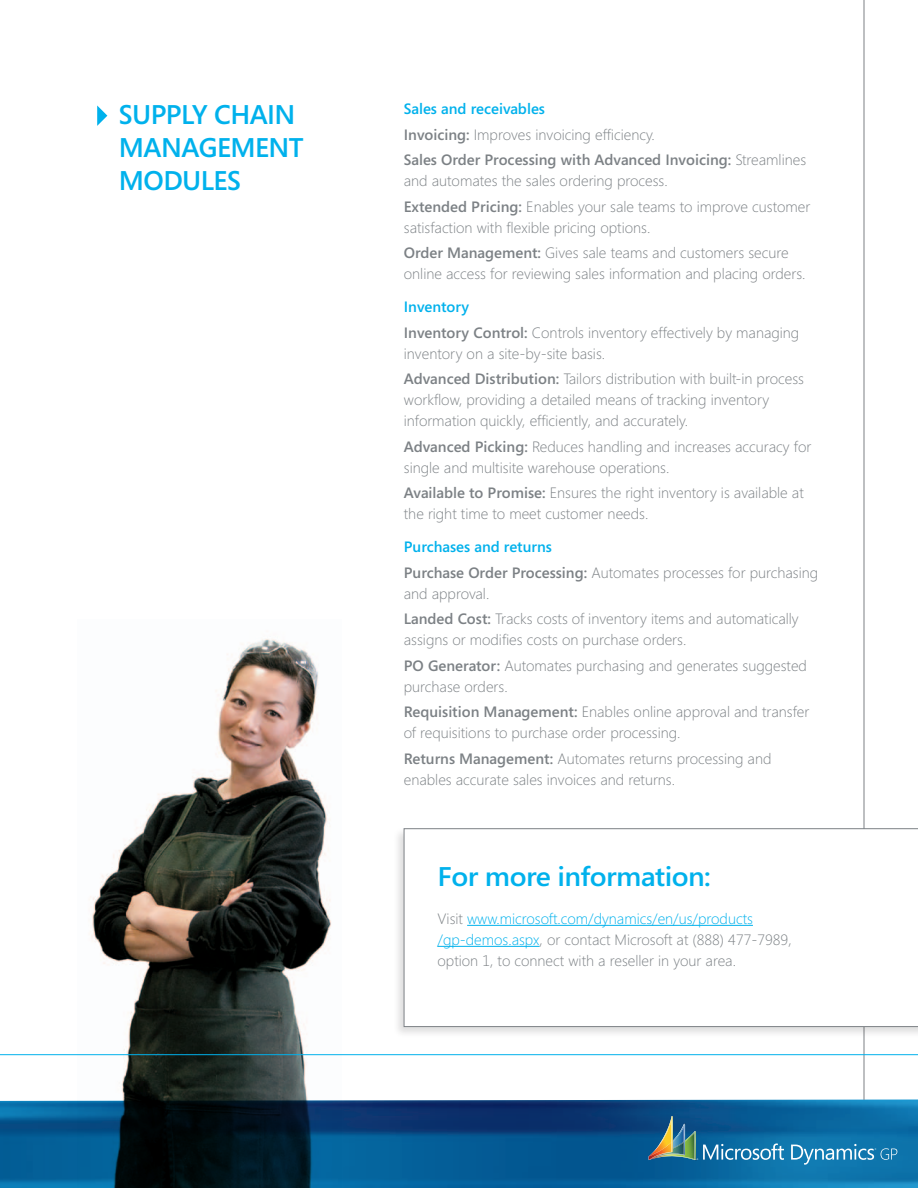
<style>
.page{position:relative;width:918px;height:1188px;background:#fff}
.page>*{position:absolute;margin:0;border:0;box-sizing:border-box;transform-origin:0 0}
.t1{font:600 27px/33px "Segoe";letter-spacing:-.02em;color:#00b1ec}
.t2{font:600 27px "Segoe";letter-spacing:-.02em;color:#00b1ec;scale:1.05 1}
.t3{font:300 15px/25.5px "Segoe";color:#7c8185}
.t4{font:600 15px/25.5px "Segoe";color:#7c8185}
.s1{color:#00b1ec}
.s2{font-weight:300}
.s3{font-weight:600}
.s4{font-weight:600;color:#00b1ec}
</style>
<div class="page">
<img style="left:77px;top:639px;width:265px;height:461px">
<hr style="left:864px;top:0;width:1px;height:1100px;background:#7c8185">
<img style="left:0;top:1100px;width:918px;height:88px">
<svg style="left:791px;top:1144px;width:106px;height:21px;background:#3b90bd"></svg>
<img style="left:649px;top:1116px;width:135px;height:45px">
<svg style="left:97px;top:105px;width:10px;height:21px"></svg>
<hr style="left:0;top:1054px;width:918px;height:1px;background:#00b1ec">
<div style="left:392px;top:826px;width:526px;height:212px;background:#231f20;opacity:.15"></div>
<svg style="left:404px;top:829px;width:514px;height:198px"></svg>
<hr style="left:467px;top:925px;width:286px;height:1px;background:#00b1ec">
<hr style="left:438px;top:946px;width:102px;height:1px;background:#00b1ec">
<h1 class="t1" style="left:119px;top:98px;width:147px">Supply chain mana</h1>
<h1 class="t1" style="left:119px;top:131px;width:167px;text-indent:80px">gement modules</h1>
<p class="t4" style="left:404px;top:96px;width:404px"><span class="s1">Sales and receivables<br></span>Invoicing: <span class="s2">Improves invoicing efficiency.<br></span>Sales Order Processing with Advanced Invoicing: <span class="s2">Streamlines</span></p>
<p class="t3" style="left:404px;top:168px;width:408px">and automates the sales ordering process.<br><span class="s3">Extended Pricing:</span> Enables your sale teams to improve customer</p>
<p class="t3" style="left:404px;top:215px;width:386px">satisfaction with flexible pricing options.<br><span class="s3">Order Management:</span> Gives sale teams and customers secure</p>
<p class="t3" style="left:404px;top:261px;width:403px">online access for reviewing sales information and placing orders.</p>
<p class="t3" style="left:404px;top:294px;width:397px"><span class="s4">Inventory<br></span><span class="s3">Inventory Control:</span> Controls inventory effectively by managing</p>
<p class="t3" style="left:404px;top:341px;width:402px">inventory on a site-by-site basis.<br><span class="s3">Advanced Distribution:</span> Tailors distribution with built-in process</p>
<p class="t3" style="left:404px;top:390px;width:367px;line-height:21px">workflow, providing a detailed means of tracking inventory information quickly, efficiently, and accurately.</p>
<p class="t3" style="left:404px;top:436px;width:409px;line-height:21px"><span class="s3">Advanced Picking:</span> Reduces handling and increases accuracy for single and multisite warehouse operations.</p>
<p class="t3" style="left:404px;top:483px;width:401px;line-height:21px"><span class="s3">Available to Promise:</span> Ensures the right inventory is available at the right time to meet customer needs.</p>
<p class="t3" style="left:404px;top:534px;width:416px"><span class="s4">Purchases and returns<br></span><span class="s3">Purchase Order Processing:</span> Automates processes for purchasing</p>
<p class="t3" style="left:404px;top:581px;width:396px">and approval.<br><span class="s3">Landed Cost:</span> Tracks costs of inventory items and automatically</p>
<p class="t3" style="left:404px;top:627px;width:405px">assigns or modifies costs on purchase orders.<br><span class="s3">PO Generator:</span> Automates purchasing and generates suggested</p>
<p class="t3" style="left:404px;top:674px;width:407px">purchase orders.<br><span class="s3">Requisition Management:</span> Enables online approval and transfer</p>
<p class="t3" style="left:404px;top:720px;width:369px">of requisitions to purchase order processing.<br><span class="s3">Returns Management:</span> Automates returns processing and</p>
<p class="t3" style="left:404px;top:767px;width:273px">enables accurate sales invoices and returns.</p>
<h1 class="t2" style="left:438px;top:861px;width:262px">For more information:</h1>
<p class="t3" style="left:438px;top:908px;width:356px;line-height:21px">Visit <span class="s1">www.microsoft.com/dynamics/en/us/products /gp-demos.aspx</span>, or contact Microsoft at (888) 477-7989, option 1, to connect with a reseller in your area.</p>
</div>
